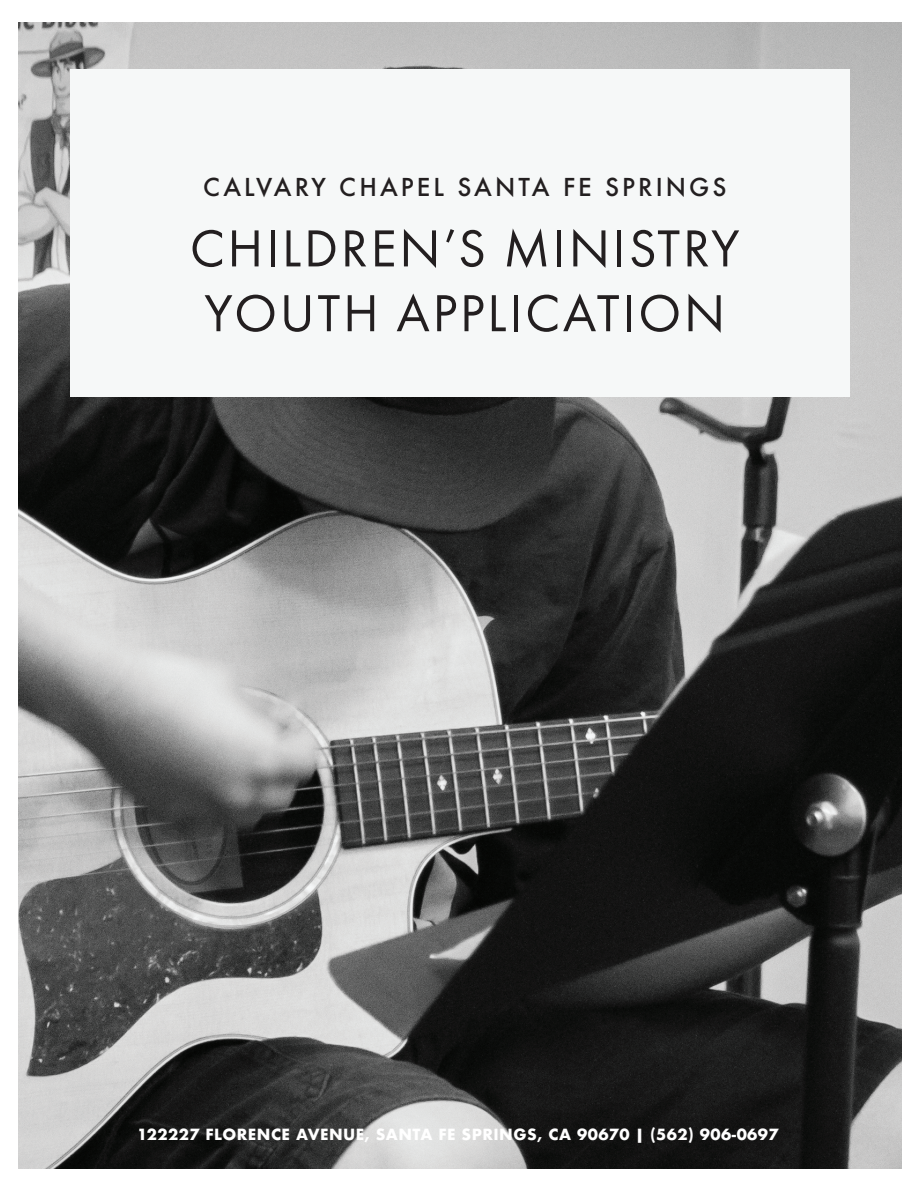
<style>
.page{position:relative;width:918px;height:1188px;background:#fff}
.page>*{position:absolute;margin:0;border:0;box-sizing:border-box;transform-origin:0 0}
.t1{font:54px/64.8px "Futura PT";letter-spacing:.05em;color:#231f20}
.t2{font:500 24px "Futura";letter-spacing:.125em;color:#231f20}
.t3{font:700 15px "Futura";letter-spacing:.03em;color:#fff}
</style>
<div class="page">
<img style="left:18px;top:22px;width:884px;height:1147px">
<div style="left:71px;top:70px;width:779px;height:327px;background:#f6f8f8"></div>
<h2 class="t2" style="left:203px;top:171px;width:525px">CALVARY CHAPEL SANTA FE SPRINGS</h2>
<h1 class="t1" style="left:190px;top:216px;width:551px">CHILDREN’S MINISTRY<br>YOUTH APPLICATION</h1>
<p class="t3" style="left:137px;top:1124px;width:643px">122227 FLORENCE AVENUE, SANTA FE SPRINGS, CA 90670 | (562) 906-0697</p>
</div>
